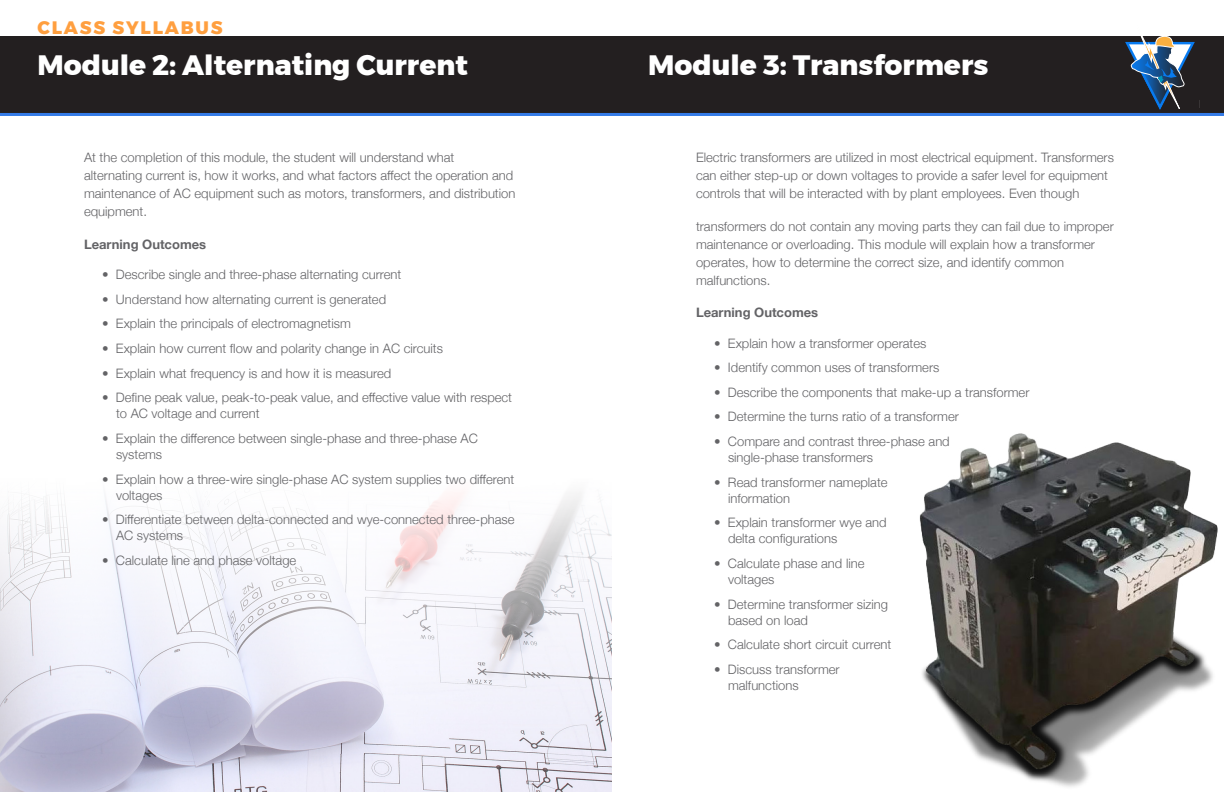
<style>
.page{position:relative;width:1224px;height:792px;background:#fff}
.page>*{position:absolute;margin:0;border:0;box-sizing:border-box;transform-origin:0 0}
.head{font:800 28px "Montserrat";color:#fff}
.sub1{font:800 28px "Montserrat";color:#fff}
.sub1-2{font:800 18px "Montserrat";letter-spacing:.1em;color:#ff9f3f}
.body-tab{font:300 13px/16px "Helvetica Neue";color:#636366}
.body{font:300 13px/18px "Helvetica Neue";color:#636366}
.body-2{font:700 13px "Helvetica Neue";color:#636366}
</style>
<div class="page">
<img style="left:0;top:493px;width:612px;height:299px">
<div style="left:0;top:36px;width:1224px;height:78px;background:#231f20"></div>
<hr style="left:0;top:113px;width:1224px;height:3px;background:#347be7">
<svg style="left:1125px;top:36px;width:70px;height:74px"></svg>
<img style="left:919px;top:433px;width:299px;height:354px">
<p class="sub1-2" style="left:37px;top:13px;width:187px">CLASS SYLLABUS</p>
<p class="head" style="left:37px;top:42px;width:432px">Module 2: Alternating Current</p>
<p class="sub1" style="left:648px;top:42px;width:342px">Module 3: Transformers</p>
<p class="body" style="left:84px;top:148px;width:433px">At the completion of this module, the student will understand what alternating current is, how it works, and what factors affect the operation and maintenance of AC equipment such as motors, transformers, and distribution equipment.</p>
<p class="body-2" style="left:84px;top:234px;width:124px">Learning Outcomes</p>
<p class="body-tab" style="left:102px;top:266px;width:301px">• Describe single and three-phase alternating current</p>
<p class="body-tab" style="left:102px;top:290px;width:286px">• Understand how alternating current is generated</p>
<p class="body-tab" style="left:102px;top:315px;width:250px">• Explain the principals of electromagnetism</p>
<p class="body-tab" style="left:102px;top:340px;width:343px">• Explain how current flow and polarity change in AC circuits</p>
<p class="body-tab" style="left:102px;top:364px;width:291px">• Explain what frequency is and how it is measured</p>
<p class="body-tab" style="left:116px;top:389px;width:398px;text-indent:-14px">• Define peak value, peak-to-peak value, and effective value with respect to AC voltage and current</p>
<p class="body-tab" style="left:116px;top:429px;width:363px;text-indent:-14px">• Explain the difference between single-phase and three-phase AC systems</p>
<p class="body-tab" style="left:116px;top:470px;width:400px;text-indent:-14px">• Explain how a three-wire single-phase AC system supplies two different voltages</p>
<p class="body-tab" style="left:116px;top:511px;width:400px;text-indent:-14px">• Differentiate between delta-connected and wye-connected three-phase<br>AC systems</p>
<p class="body-tab" style="left:102px;top:551px;width:196px">• Calculate line and phase voltage</p>
<p class="body" style="left:696px;top:148px;width:420px">Electric transformers are utilized in most electrical equipment. Transformers can either step-up or down voltages to provide a safer level for equipment controls that will be interacted with by plant employees. Even though</p>
<p class="body" style="left:696px;top:216px;width:419px">transformers do not contain any moving parts they can fail due to improper maintenance or overloading. This module will explain how a transformer operates, how to determine the correct size, and identify common malfunctions.</p>
<p class="body-2" style="left:696px;top:302px;width:124px">Learning Outcomes</p>
<p class="body-tab" style="left:714px;top:334px;width:214px">• Explain how a transformer operates</p>
<p class="body-tab" style="left:714px;top:359px;width:227px">• Identify common uses of transformers</p>
<p class="body-tab" style="left:714px;top:383px;width:317px">• Describe the components that make-up a transformer</p>
<p class="body-tab" style="left:714px;top:408px;width:246px">• Determine the turns ratio of a transformer</p>
<p class="body-tab" style="left:728px;top:433px;width:223px;text-indent:-14px">• Compare and contrast three-phase and single-phase transformers</p>
<p class="body-tab" style="left:728px;top:473px;width:161px;text-indent:-14px">• Read transformer nameplate information</p>
<p class="body-tab" style="left:728px;top:514px;width:160px;text-indent:-14px">• Explain transformer wye and delta configurations</p>
<p class="body-tab" style="left:728px;top:554px;width:138px;text-indent:-14px">• Calculate phase and line voltages</p>
<p class="body-tab" style="left:728px;top:595px;width:162px;text-indent:-14px">• Determine transformer sizing based on load</p>
<p class="body-tab" style="left:714px;top:636px;width:179px">• Calculate short circuit current</p>
<p class="body-tab" style="left:728px;top:660px;width:113px;text-indent:-14px">• Discuss transformer malfunctions</p>
</div>
